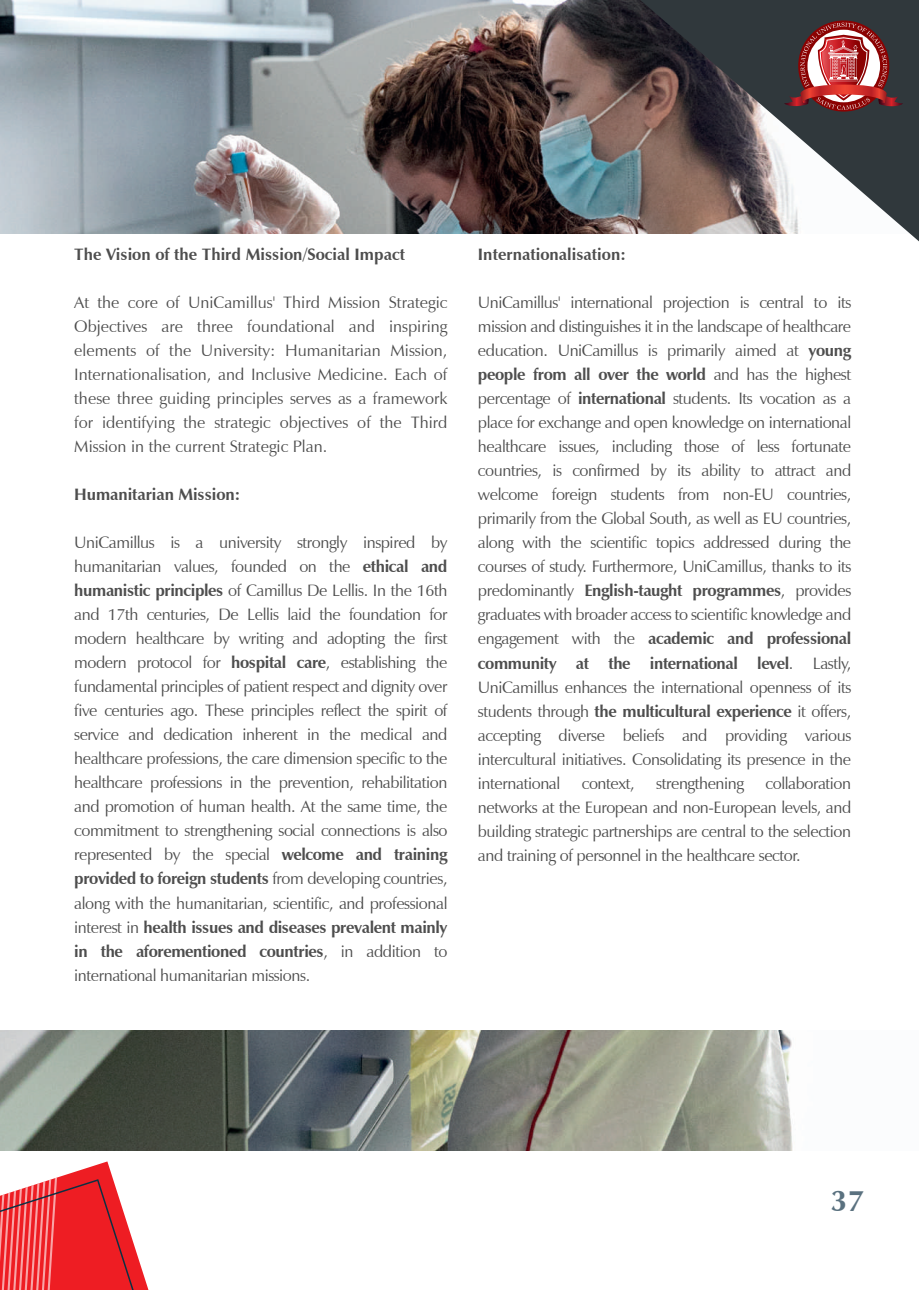
<style>
.page{position:relative;width:919px;height:1290px;background:#fff}
.page>*{position:absolute;margin:0;border:0;box-sizing:border-box;transform-origin:0 0}
.t1{font:700 30px "Zapf Humanist 601 BT";color:#5a717f}
.t2{font:16.5px/24px "Zapf Humanist 601 BT";letter-spacing:-.025em;color:rgb(0 0 1/.7);text-align:justify}
.t3{font:700 16.5px "Zapf Humanist 601 BT";color:rgb(0 0 1/.7)}
.s1{font-weight:700}
</style>
<div class="page">
<img style="left:0;top:0;width:793px;height:1150px">
<div style="left:0;top:234px;width:918px;height:795px;background:#fff"></div>
<svg style="left:0;top:1161px;width:148px;height:128px"></svg>
<svg style="left:640px;top:0;width:278px;height:241px"></svg>
<svg style="left:784px;top:23px;width:119px;height:87px"></svg>
<p class="t3" style="left:74px;top:244px;width:332px">The Vision of the Third Mission/Social Impact</p>
<p class="t2" style="left:74px;top:290px;width:375px">At the core of UniCamillus' Third Mission Strategic Objectives are three foundational and inspiring elements of the University: Humanitarian Mission, Internationalisation, and Inclusive Medicine. Each of these three guiding principles serves as a framework for identifying the strategic objectives of the Third Mission in the current Strategic Plan.</p>
<p class="t3" style="left:74px;top:484px;width:167px">Humanitarian Mission:</p>
<p class="t2" style="left:74px;top:530px;width:375px">UniCamillus is a university strongly inspired by humanitarian values, founded on the <span class="s1">ethical and humanistic principles</span> of Camillus De Lellis. In the 16th and 17th centuries, De Lellis laid the foundation for modern healthcare by writing and adopting the first modern protocol for <span class="s1">hospital care</span>, establishing the fundamental principles of patient respect and dignity over five centuries ago. These principles reflect the spirit of service and dedication inherent in the medical and healthcare professions, the care dimension specific to the healthcare professions in the prevention, rehabilitation and promotion of human health. At the same time, the commitment to strengthening social connections is also represented by the special <span class="s1">welcome and training provided to foreign students</span> from developing countries, along with the humanitarian, scientific, and professional interest in <span class="s1">health issues and diseases prevalent mainly in the aforementioned countries</span>, in addition to international humanitarian missions.</p>
<p class="t3" style="left:478px;top:244px;width:149px">Internationalisation:</p>
<p class="t2" style="left:478px;top:290px;width:375px">UniCamillus' international projection is central to its mission and distinguishes it in the landscape of healthcare education. UniCamillus is primarily aimed at <span class="s1">young people from all over the world</span> and has the highest percentage of <span class="s1">international</span> students. Its vocation as a place for exchange and open knowledge on international healthcare issues, including those of less fortunate countries, is confirmed by its ability to attract and welcome foreign students from non-EU countries, primarily from the Global South, as well as EU countries, along with the scientific topics addressed during the courses of study. Furthermore, UniCamillus, thanks to its predominantly <span class="s1">English-taught programmes</span>, provides graduates with broader access to scientific knowledge and engagement with the <span class="s1">academic and professional community at the international level</span>. Lastly, UniCamillus enhances the international openness of its students through <span class="s1">the multicultural experience</span> it offers, accepting diverse beliefs and providing various intercultural initiatives. Consolidating its presence in the international</p>
<p class="t2" style="left:478px;top:770px;width:375px;text-indent:287px">collaboration networks at the European and non-European levels, and building strategic partnerships are central to the selection and training of personnel in the healthcare sector.</p>
<p class="t2" style="left:581px;top:770px;width:54px">context,</p>
<p class="t2" style="left:656px;top:770px;width:89px">strengthening</p>
<h1 class="t1" style="left:830px;top:1181px;width:34px">37</h1>
</div>
